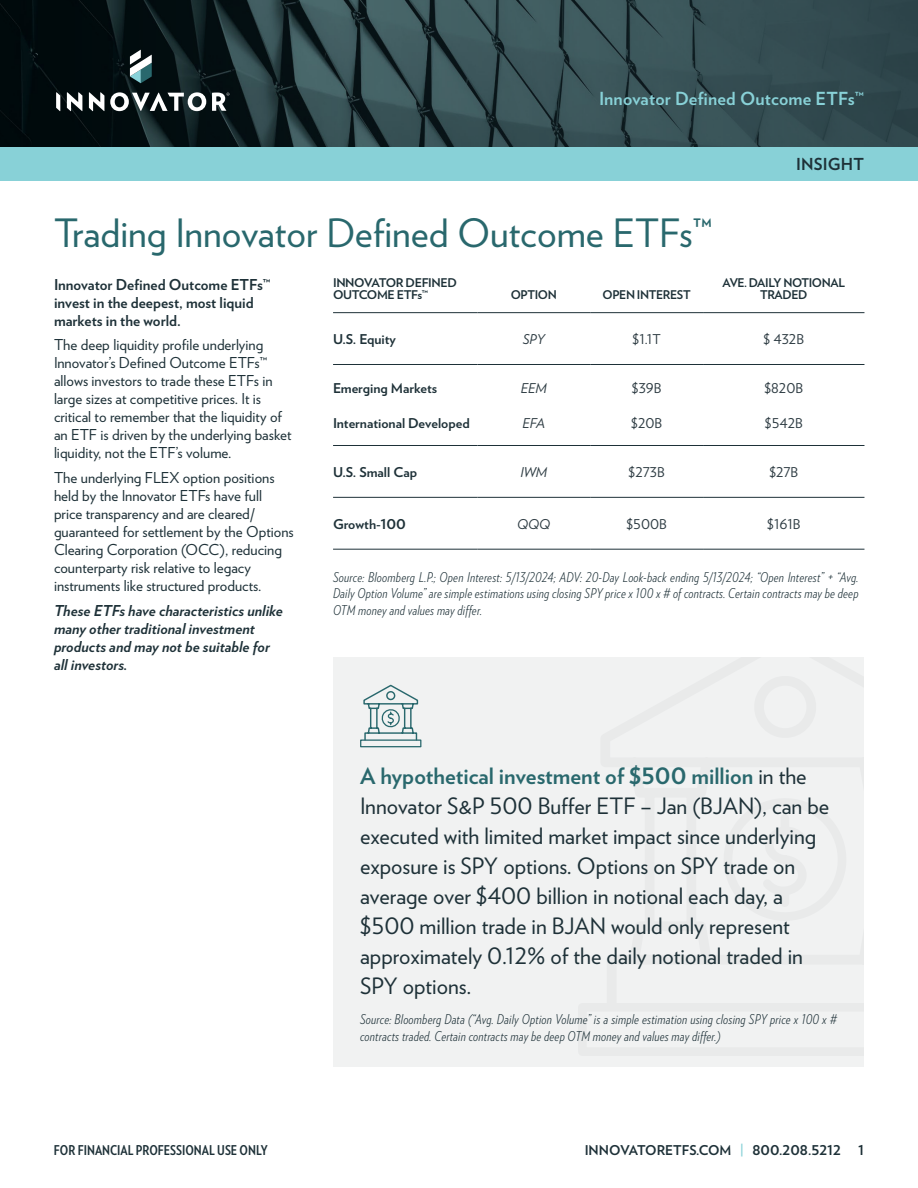
<style>
.page{position:relative;width:918px;height:1188px;background:#fff}
.page>*{position:absolute;margin:0;border:0;box-sizing:border-box;transform-origin:0 0}
.t1{font:39px "Verlag";color:#29686d}
.t2{font:22.5px/30px "Verlag";color:#1e3138}
.t3{font:700 18px "Verlag";letter-spacing:.01em;color:#88d1d7}
.t4{font:700 16.5px "Verlag";letter-spacing:.01em;color:#1e3138}
.t5{font:15px/18px "Verlag";color:#1e3138}
.t6{font:italic 700 15px/18px "Verlag";color:#1e3138}
.t7{font:700 15px/18px "Verlag";color:#1e3138}
.t8{font:italic 300 13.5px/16.5px "Verlag Condensed";letter-spacing:.02em;color:#1e3138}
.t9{font:700 13.5px "Verlag";color:#1e3138}
.t10{font:13.5px "Verlag";color:#2f3d44}
.t11{font:700 13.5px "Verlag Condensed";color:#1e3138}
.t12{font:italic 13.5px "Verlag";color:#2f3d44}
.t13{font:700 12px/12px "Verlag";letter-spacing:-.03em;color:#1e3138}
.s1{font-weight:700;color:#29686d}
.s2{color:#88d1d7}
</style>
<div class="page">
<svg style="left:0;top:0;width:918px;height:147px"></svg>
<svg style="left:89px;top:92px;width:15px;height:19px"></svg>
<svg style="left:110px;top:92px;width:96px;height:19px"></svg>
<svg style="left:67px;top:92px;width:15px;height:19px"></svg>
<svg style="left:56px;top:92px;width:4px;height:19px"></svg>
<svg style="left:130px;top:50px;width:22px;height:33px"></svg>
<svg style="left:212px;top:93px;width:17px;height:18px"></svg>
<div style="left:0;top:147px;width:918px;height:34px;background:#88d1d7"></div>
<div style="left:333px;top:658px;width:531px;height:409px;background:#f1f2f2"></div>
<svg style="left:360px;top:684px;width:62px;height:64px"></svg>
<div style="left:386px;top:691px;width:10px;height:10px;border:1px solid #29686d;border-radius:3px"></div>
<hr style="left:333px;top:312px;width:144px;height:1px;background:#1e3138">
<hr style="left:477px;top:312px;width:113px;height:1px;background:#1e3138">
<hr style="left:590px;top:312px;width:113px;height:1px;background:#1e3138">
<hr style="left:703px;top:312px;width:161px;height:1px;background:#1e3138">
<hr style="left:333px;top:549px;width:144px;height:1px;background:#1e3138">
<hr style="left:477px;top:549px;width:113px;height:1px;background:#1e3138">
<hr style="left:590px;top:549px;width:113px;height:1px;background:#1e3138">
<hr style="left:703px;top:549px;width:161px;height:1px;background:#1e3138">
<hr style="left:333px;top:364px;width:144px;height:1px;background:#1e3138">
<hr style="left:477px;top:364px;width:113px;height:1px;background:#1e3138">
<hr style="left:590px;top:364px;width:113px;height:1px;background:#1e3138">
<hr style="left:703px;top:364px;width:161px;height:1px;background:#1e3138">
<hr style="left:333px;top:445px;width:144px;height:1px;background:#1e3138">
<hr style="left:477px;top:445px;width:113px;height:1px;background:#1e3138">
<hr style="left:590px;top:445px;width:113px;height:1px;background:#1e3138">
<hr style="left:703px;top:445px;width:161px;height:1px;background:#1e3138">
<hr style="left:333px;top:497px;width:144px;height:1px;background:#1e3138">
<hr style="left:477px;top:497px;width:113px;height:1px;background:#1e3138">
<hr style="left:590px;top:497px;width:113px;height:1px;background:#1e3138">
<hr style="left:703px;top:497px;width:161px;height:1px;background:#1e3138">
<p class="t3" style="left:599px;top:84px;width:266px">Innovator Defined Outcome ETFs™</p>
<p class="t4" style="left:796px;top:151px;width:69px">INSIGHT</p>
<h1 class="t1" style="left:54px;top:204px;width:659px">Trading Innovator Defined Outcome ETFs™</h1>
<p class="t7" style="left:54px;top:274px;width:218px">Innovator Defined Outcome ETFs™ invest in the deepest, most liquid markets in the world.</p>
<p class="t5" style="left:54px;top:335px;width:239px">The deep liquidity profile underlying Innovator’s Defined Outcome ETFs™ allows investors to trade these ETFs in large sizes at competitive prices. It is critical to remember that the liquidity of an ETF is driven by the underlying basket liquidity, not the ETF’s volume.</p>
<p class="t5" style="left:54px;top:468px;width:241px">The underlying FLEX option positions held by the Innovator ETFs have full price transparency and are cleared/ guaranteed for settlement by the Options Clearing Corporation (OCC), reducing counterparty risk relative to legacy instruments like structured products.</p>
<p class="t6" style="left:54px;top:601px;width:230px">These ETFs have characteristics unlike many other traditional investment products and may not be suitable for all investors.</p>
<p class="t13" style="left:333px;top:276px;width:125px">INNOVATOR DEFINED<br>OUTCOME ETFs™</p>
<p class="t13" style="left:723px;top:276px;width:124px;text-align:center">AVE. DAILY NOTIONAL<br>TRADED</p>
<p class="t13" style="left:511px;top:288px;width:48px">OPTION</p>
<p class="t13" style="left:603px;top:288px;width:90px">OPEN INTEREST</p>
<p class="t9" style="left:333px;top:328px;width:64px">U.S. Equity</p>
<p class="t12" style="left:523px;top:329px;width:23px">SPY</p>
<p class="t10" style="left:633px;top:329px;width:30px">$1.1T</p>
<p class="t10" style="left:764px;top:329px;width:42px">$ 432B</p>
<p class="t9" style="left:333px;top:377px;width:106px">Emerging Markets</p>
<p class="t12" style="left:521px;top:377px;width:28px">EEM</p>
<p class="t10" style="left:632px;top:378px;width:31px">$39B</p>
<p class="t10" style="left:765px;top:378px;width:40px">$820B</p>
<p class="t9" style="left:333px;top:413px;width:138px">International Developed</p>
<p class="t12" style="left:522px;top:413px;width:24px">EFA</p>
<p class="t10" style="left:631px;top:413px;width:32px">$20B</p>
<p class="t10" style="left:765px;top:413px;width:39px">$542B</p>
<p class="t9" style="left:333px;top:461px;width:86px">U.S. Small Cap</p>
<p class="t12" style="left:520px;top:462px;width:28px">IWM</p>
<p class="t10" style="left:629px;top:462px;width:38px">$273B</p>
<p class="t10" style="left:769px;top:462px;width:30px">$27B</p>
<p class="t9" style="left:333px;top:513px;width:74px">Growth-100</p>
<p class="t12" style="left:517px;top:513px;width:35px">QQQ</p>
<p class="t10" style="left:627px;top:514px;width:42px">$500B</p>
<p class="t10" style="left:767px;top:514px;width:35px">$161B</p>
<p class="t8" style="left:333px;top:568px;width:527px;text-align:justify">Source: Bloomberg L.P.; Open Interest: 5/13/2024; ADV: 20-Day Look-back ending 5/13/2024; “Open Interest” + “Avg.<br>Daily Option Volume” are simple estimations using closing SPY price x 100 x # of contracts. Certain contracts may be deep OTM money and values may differ.</p>
<p class="t2" style="left:360px;top:760px;width:471px"><span class="s1">A hypothetical investment of $500 million</span> in the Innovator S&amp;P 500 Buffer ETF – Jan (BJAN), can be executed with limited market impact since underlying exposure is SPY options. Options on SPY trade on average over $400 billion in notional each day, a $500 million trade in BJAN would only represent approximately 0.12% of the daily notional traded in SPY options.</p>
<p class="t8" style="left:360px;top:1010px;width:478px">Source: Bloomberg Data (“Avg. Daily Option Volume” is a simple estimation using closing SPY price x 100 x # contracts traded. Certain contracts may be deep OTM money and values may differ.)</p>
<p class="t11" style="left:54px;top:1140px;width:215px">FOR FINANCIAL PROFESSIONAL USE ONLY</p>
<p class="t9" style="left:585px;top:1140px;width:258px">INNOVATORETFS.COM <span class="s2">|</span> 800.208.5212</p>
<p class="t9" style="left:858px;top:1140px;width:7px">1</p>
</div>
